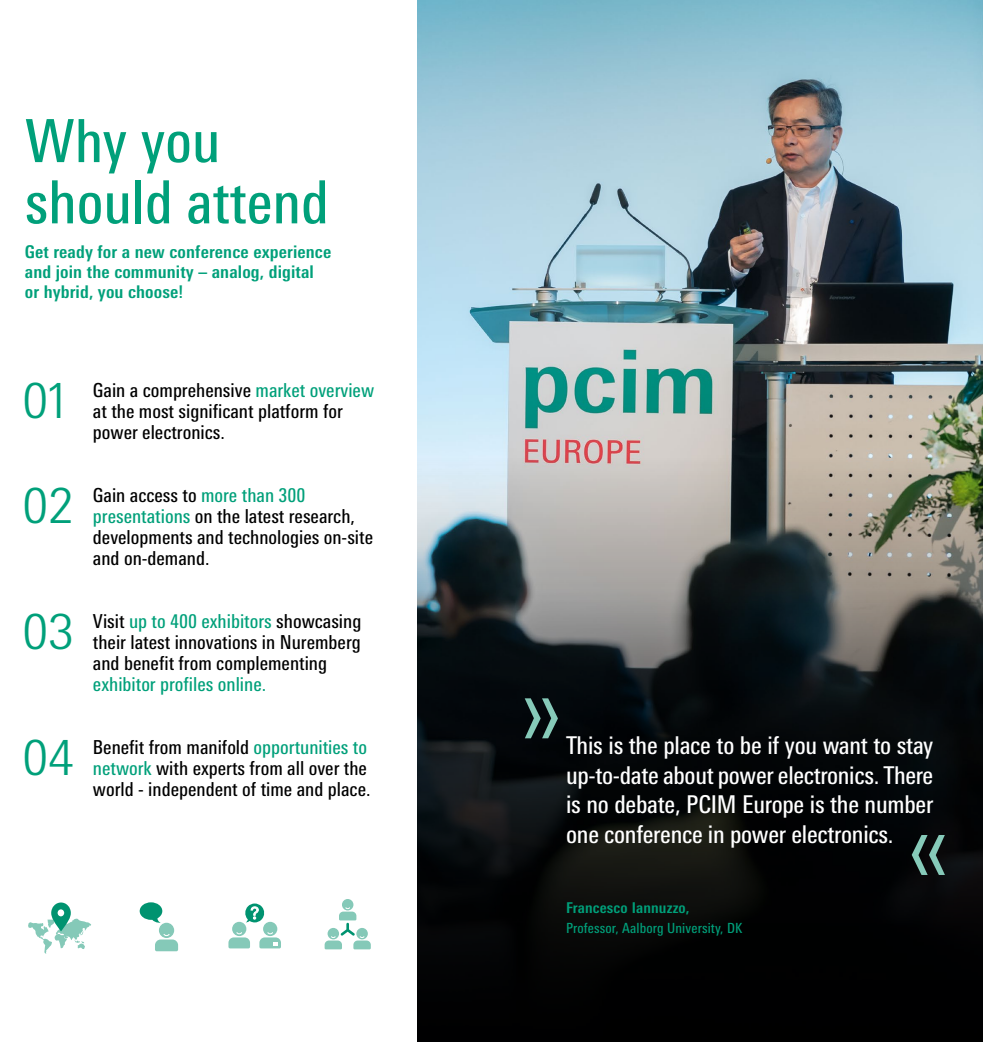
<style>
.page{position:relative;width:983px;height:1042px;background:#fff}
.page>*{position:absolute;margin:0;border:0;box-sizing:border-box;transform-origin:0 0}
.t1{font:300 103.08px "Messe Univers";color:#86cab9}
.t2{font:condensed 59.5px/61.2px "Messe Univers";color:#00a07a}
.t3{font:300 48.48px/104.6px "Messe Univers";color:#00a07a}
.t4{font:condensed 24.5px/29.8px "Messe Univers";letter-spacing:-.01em;color:#fff;text-align:justify}
.t5{font:condensed 19.25px/21px "Messe Univers";color:#000}
.t6{font:condensed 19.25px "Messe Univers";color:#00a07a}
.t7{font:700 condensed 17.5px/19.8px "Messe Univers";letter-spacing:.005em;color:#00a07a}
.t8{font:700 condensed 14.88px "Messe Univers";letter-spacing:.01em;color:#00a07a}
.t9{font:condensed 14px "Messe Univers";letter-spacing:.01em;color:#00a07a}
.s1{color:#00a07a}
</style>
<div class="page">
<img style="left:417px;top:0;width:565px;height:427px">
<svg style="left:417px;top:427px;width:565px;height:615px;background:#323433"></svg>
<svg style="left:28px;top:902px;width:63px;height:51px"></svg>
<div style="left:58px;top:909px;width:6px;height:7px;background:#fff;border-radius:50%"></div>
<div style="left:159px;top:923px;width:15px;height:15px;background:#85c9b8;border-radius:50%"></div>
<svg style="left:155px;top:933px;width:23px;height:18px"></svg>
<svg style="left:140px;top:902px;width:22px;height:21px"></svg>
<div style="left:232px;top:922px;width:14px;height:14px;background:#85c9b8;border-radius:50%"></div>
<svg style="left:228px;top:931px;width:22px;height:17px"></svg>
<div style="left:263px;top:922px;width:14px;height:14px;background:#85c9b8;border-radius:50%"></div>
<svg style="left:259px;top:931px;width:22px;height:17px"></svg>
<svg style="left:245px;top:903px;width:20px;height:19px"></svg>
<div style="left:342px;top:899px;width:11px;height:11px;background:#85c9b8;border-radius:50%"></div>
<svg style="left:324px;top:906px;width:47px;height:43px"></svg>
<h2 class="t2" style="left:25px;top:109px;width:305px">Why you should attend</h2>
<p class="t7" style="left:25px;top:242px;width:308px">Get ready for a new conference experience and join the community – analog, digital or hybrid, you choose!</p>
<h3 class="t3" style="left:22px;top:348px;width:53px">01<br>02</h3>
<p class="t5" style="left:93px;top:379px;width:283px">Gain a comprehensive <span class="s1">market overview </span>at the most significant platform for power electronics.</p>
<p class="t5" style="left:93px;top:484px;width:281px">Gain access to <span class="s1">more than 300 presentations</span> on the latest research, developments and technologies on-site and on-demand.</p>
<h3 class="t3" style="left:22px;top:579px;width:53px">03</h3>
<p class="t5" style="left:93px;top:610px;width:270px;text-align:justify">Visit <span class="s1">up to 400 exhibitors</span> showcasing their latest innovations in Nuremberg and benefit from complementing</p>
<p class="t6" style="left:93px;top:672px;width:175px">exhibitor profiles online.</p>
<h3 class="t3" style="left:22px;top:705px;width:53px">04</h3>
<p class="t5" style="left:93px;top:736px;width:279px">Benefit from manifold <span class="s1">opportunities to network</span> with experts from all over the world - independent of time and place.</p>
<h1 class="t1" style="left:519px;top:644px;width:47px">»</h1>
<p class="t4" style="left:566px;top:730px;width:368px">This is the place to be if you want to stay up-to-date about power electronics. There is no debate, PCIM Europe is the number one conference in power electronics.</p>
<h1 class="t1" style="left:950px;top:929px;width:47px;rotate:-180deg">»</h1>
<p class="t8" style="left:566px;top:898px;width:125px">Francesco Iannuzzo,</p>
<p class="t9" style="left:566px;top:919px;width:178px">Professor, Aalborg University, DK</p>
</div>
